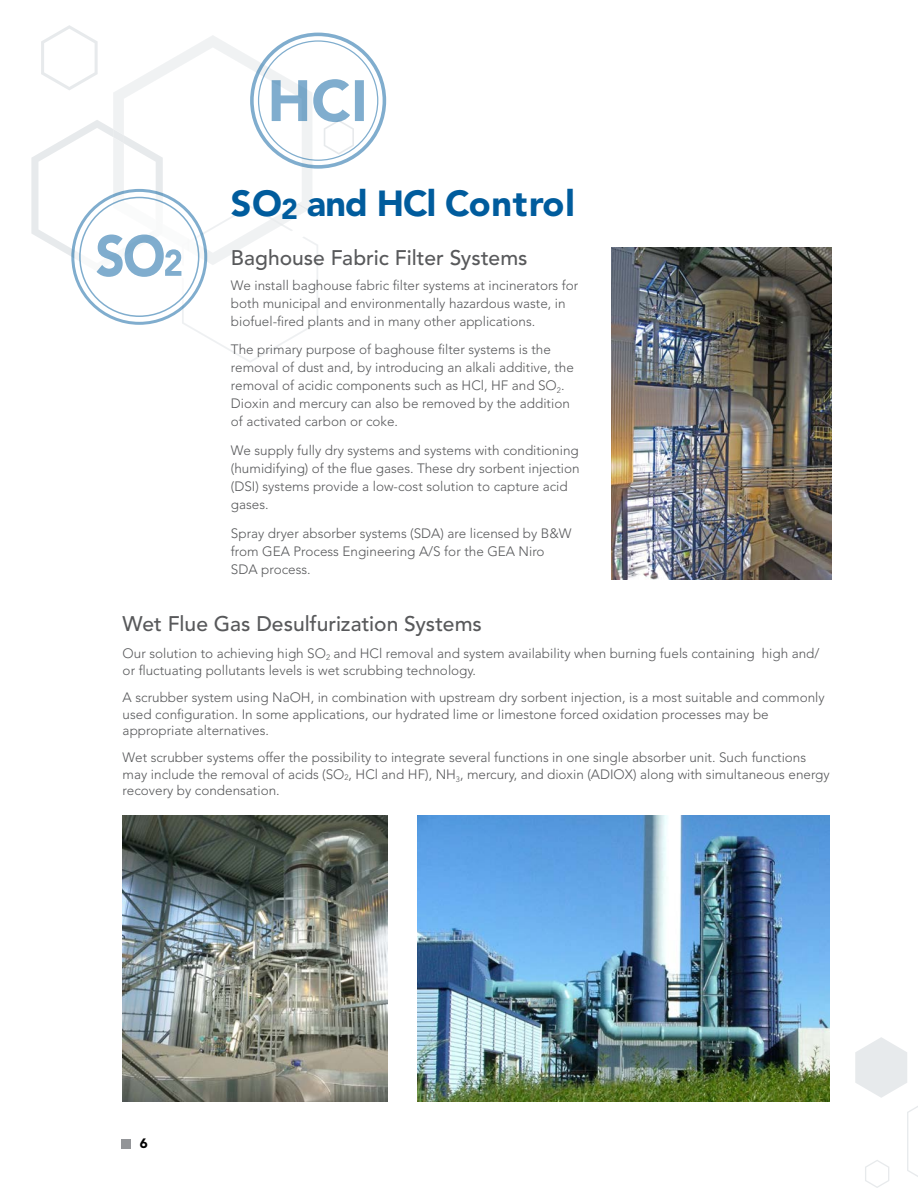
<style>
.page{position:relative;width:918px;height:1188px;background:#fff}
.page>*{position:absolute;margin:0;border:0;box-sizing:border-box;transform-origin:0 0}
.t1{font:900 36px "Avenir LT Std";letter-spacing:-.025em;color:#005c9d}
.t2{font:500 21px "Avenir LT Std";color:#58595b}
.t3{font:300 13.5px/18px "Avenir LT Std";color:#58595b}
.t4{font:900 13.5px "Avenir LT Std";color:#000}
</style>
<div class="page">
<div style="left:122px;top:1139px;width:9px;height:10px;background:#939598"></div>
<svg style="left:855px;top:1037px;width:63px;height:151px"></svg>
<img style="left:612px;top:248px;width:219px;height:332px">
<svg style="left:31px;top:25px;width:333px;height:337px"></svg>
<img style="left:123px;top:815px;width:264px;height:287px">
<img style="left:417px;top:815px;width:413px;height:287px">
<h1 class="t1" style="left:231px;top:182px;width:345px">SO<sub>2</sub> and HCl Control</h1>
<h2 class="t2" style="left:231px;top:245px;width:298px">Baghouse Fabric Filter Systems</h2>
<p class="t3" style="left:231px;top:276px;width:349px">We install baghouse fabric filter systems at incinerators for both municipal and environmentally hazardous waste, in biofuel-fired plants and in many other applications.</p>
<p class="t3" style="left:231px;top:341px;width:344px">The primary purpose of baghouse filter systems is the removal of dust and, by introducing an alkali additive, the removal of acidic components such as HCl, HF and SO<sub>2</sub>.<br>Dioxin and mercury can also be removed by the addition of activated carbon or coke.</p>
<p class="t3" style="left:231px;top:442px;width:350px">We supply fully dry systems and systems with conditioning (humidifying) of the flue gases. These dry sorbent injection (DSI) systems provide a low-cost solution to capture acid gases.</p>
<p class="t3" style="left:231px;top:524px;width:342px">Spray dryer absorber systems (SDA) are licensed by B&amp;W from GEA Process Engineering A/S for the GEA Niro<br>SDA process.</p>
<h2 class="t2" style="left:123px;top:612px;width:361px">Wet Flue Gas Desulfurization Systems</h2>
<p class="t3" style="left:123px;top:645px;width:698px;line-height:16.5px">Our solution to achieving high SO<sub>2</sub> and HCl removal and system availability when burning fuels containing high and/ or fluctuating pollutants levels is wet scrubbing technology.</p>
<p class="t3" style="left:123px;top:689px;width:704px;line-height:16.5px">A scrubber system using NaOH, in combination with upstream dry sorbent injection, is a most suitable and commonly used configuration. In some applications, our hydrated lime or limestone forced oxidation processes may be appropriate alternatives.</p>
<p class="t3" style="left:123px;top:750px;width:709px;line-height:16.5px">Wet scrubber systems offer the possibility to integrate several functions in one single absorber unit. Such functions may include the removal of acids (SO<sub>2</sub>, HCl and HF), NH<sub>3</sub>, mercury, and dioxin (ADIOX) along with simultaneous energy recovery by condensation.</p>
<p class="t4" style="left:140px;top:1135px;width:9px">6</p>
</div>
